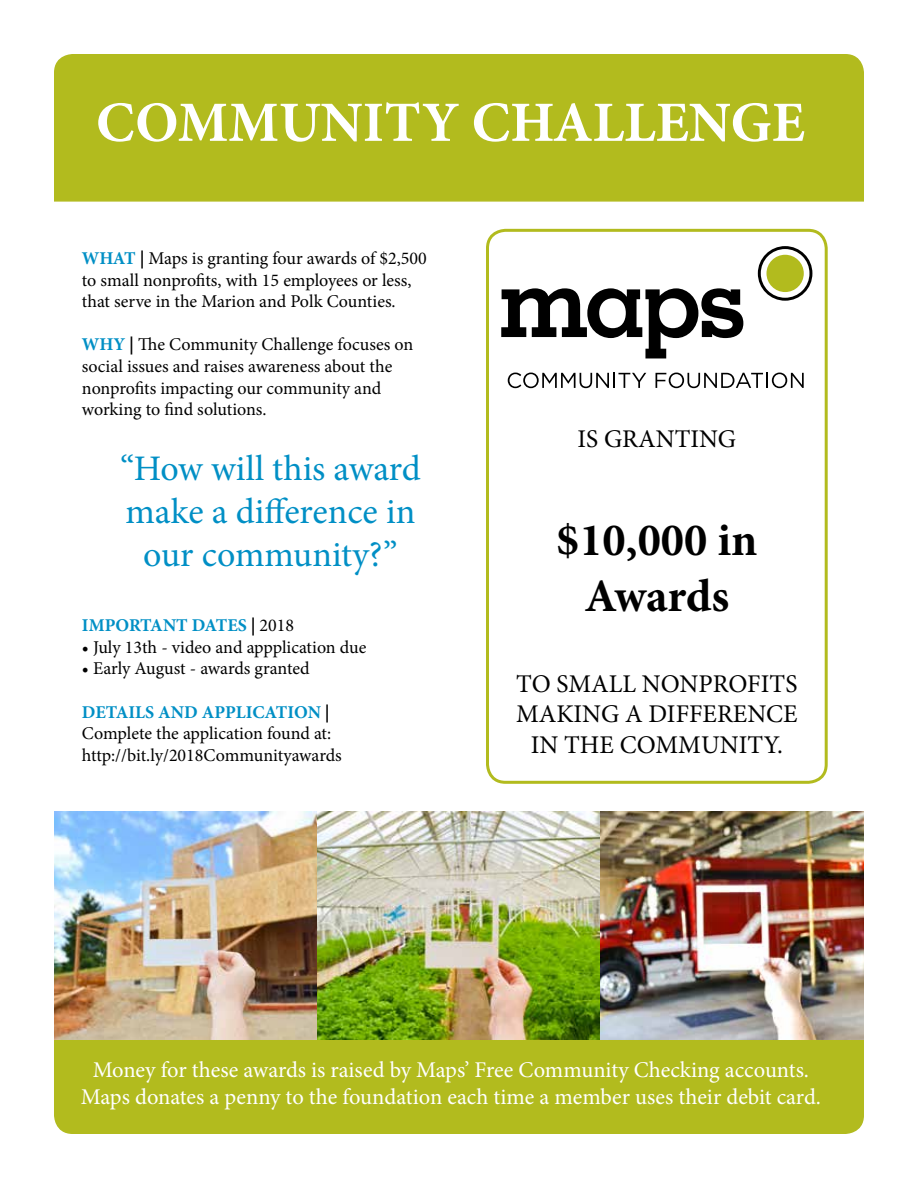
<style>
.page{position:relative;width:918px;height:1188px;background:#fff}
.page>*{position:absolute;margin:0;border:0;box-sizing:border-box;transform-origin:0 0}
.t1{font:700 57px "Minion Pro";color:#fff}
.t2{font:700 46.5px/55.8px "Minion Pro";color:#000;text-align:center}
.t3{font:36px/43.2px "Minion Pro";color:#008fc5;text-align:center}
.t4{font:25.5px/30.6px "Minion Pro";color:#000;text-align:center}
.t5{font:22.5px/27px "Minion Pro";letter-spacing:-.005em;color:#fff;text-align:center}
.t6{font:18px/21.6px "Minion Pro";letter-spacing:-.005em;color:#000}
.t7{font:700 18px "Minion Pro";color:#008fc5}
.s1{font-weight:700;color:#008fc5}
.s2{font-weight:700}
.s3{color:#000}
.s4{font-weight:400;color:#000}
</style>
<div class="page">
<div style="left:54px;top:54px;width:810px;height:148px;background:#b2bb1e"></div>
<div style="left:54px;top:1040px;width:810px;height:94px;background:#b2bb1e"></div>
<img style="left:599px;top:812px;width:265px;height:228px">
<img style="left:54px;top:812px;width:545px;height:228px">
<div style="left:486px;top:229px;width:342px;height:555px;border:3px solid #b2bb1e;border-radius:18px"></div>
<svg style="left:758px;top:246px;width:54px;height:55px"></svg>
<div style="left:766px;top:255px;width:38px;height:37px;background:#b2bb1e;border-radius:50%"></div>
<svg style="left:501px;top:288px;width:242px;height:70px"></svg>
<svg style="left:508px;top:373px;width:138px;height:15px"></svg>
<svg style="left:656px;top:373px;width:148px;height:15px"></svg>
<h1 class="t1" style="left:96px;top:82px;width:711px">COMMUNITY CHALLENGE</h1>
<p class="t6" style="left:82px;top:247px;width:346px"><span class="s1">WHAT</span> <span class="s2">|</span> Maps is granting four awards of $2,500 to small nonprofits, with 15 employees or less, that serve in the Marion and Polk Counties.</p>
<p class="t6" style="left:82px;top:334px;width:333px"><span class="s1">WHY</span> <span class="s2">|</span> The Community Challenge focuses on social issues and raises awareness about the nonprofits impacting our community and working to find solutions.</p>
<h3 class="t3" style="left:120px;top:447px;width:302px">“How will this award make a difference in our community?”</h3>
<p class="t7" style="left:82px;top:613px;width:214px">IMPORTANT DATES <span class="s3">|</span> <span class="s4">2018</span></p>
<p class="t6" style="left:82px;top:636px;width:286px">• July 13th - video and appplication due</p>
<p class="t6" style="left:82px;top:658px;width:229px">• Early August - awards granted</p>
<p class="t6" style="left:82px;top:701px;width:261px"><span class="s1">DETAILS AND APPLICATION</span> <span class="s2">|<br></span>Complete the application found at: http://bit.ly/2018Communityawards</p>
<h3 class="t4" style="left:577px;top:423px;width:160px">IS GRANTING</h3>
<h2 class="t2" style="left:556px;top:511px;width:203px">$10,000 in<br>Awards</h2>
<h3 class="t4" style="left:516px;top:668px;width:283px">TO SMALL NONPROFITS<br>MAKING A DIFFERENCE<br>IN THE COMMUNITY.</h3>
<p class="t5" style="left:81px;top:1056px;width:742px">Money for these awards is raised by Maps’ Free Community Checking accounts.<br>Maps donates a penny to the foundation each time a member uses their debit card.</p>
</div>
